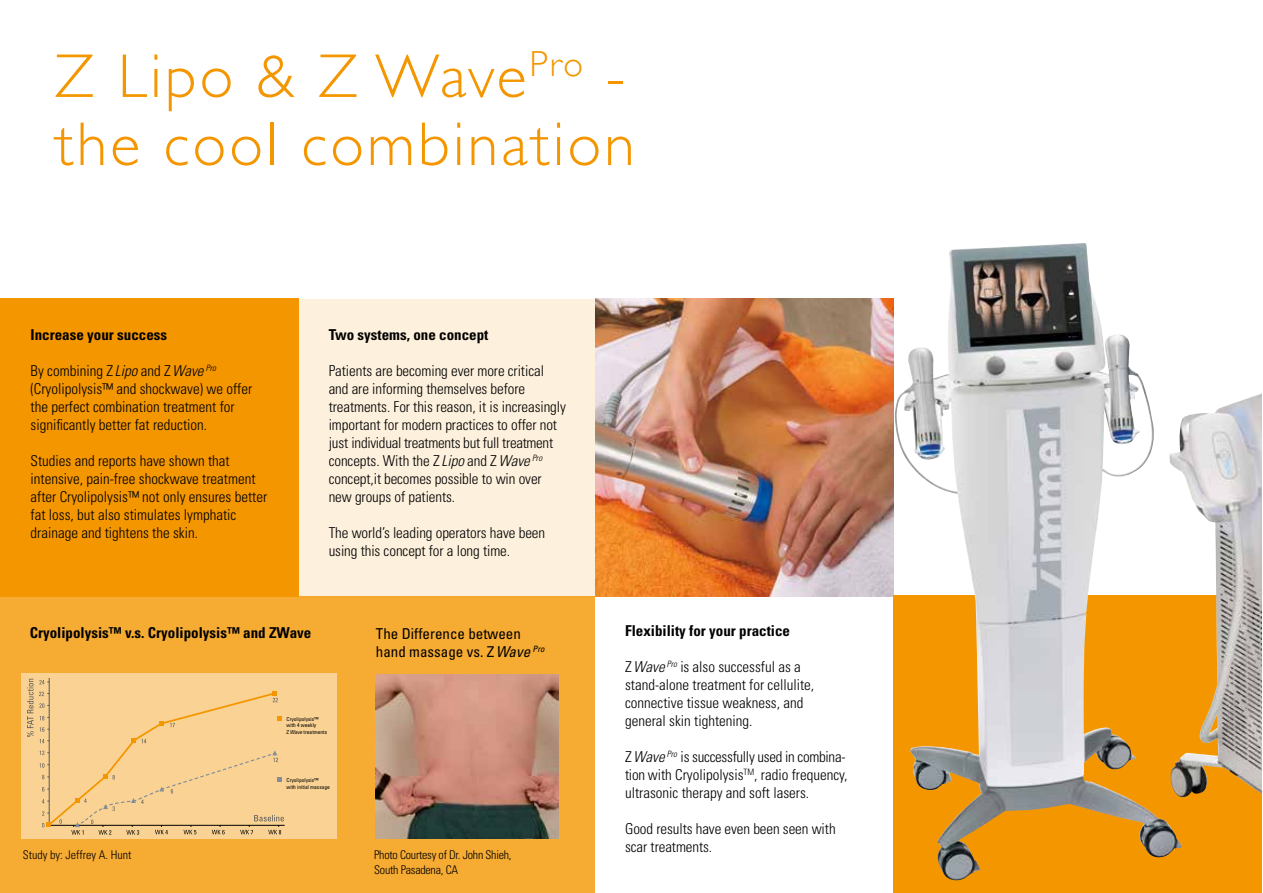
<style>
.page{position:relative;width:1263px;height:893px;background:#fff}
.page>*{position:absolute;margin:0;border:0;box-sizing:border-box;transform-origin:0 0}
.t1{font:300 62.1px/68.1px "Gill Sans";letter-spacing:.05em;color:#f49600}
.t2{font:300 condensed 15px/18px "Univers LT Std";color:#000}
.t3{font:700 condensed 15px "Univers LT Std";color:#000}
.t4{font:condensed 15px/18px "Univers";color:#000}
.t5{font:700 condensed 15px "Univers";color:#000}
.t6{font:300 condensed 12px/14.4px "Univers";letter-spacing:-.02em;color:#000}
.t7{font:300 condensed 12px "Univers";color:#000}
.t8{font:condensed 5.4px/6.6px "Univers LT Std";color:#000}
.s1{font-family:"Univers"}
.s2{font-family:"Univers";font-style:italic}
.s3{font-style:italic}
</style>
<div class="page">
<div style="left:0;top:597px;width:594px;height:296px;background:#f6ab33"></div>
<div style="left:298px;top:299px;width:298px;height:297px;background:#fdf0dc"></div>
<div style="left:0;top:298px;width:298px;height:298px;background:#f49600"></div>
<img style="left:595px;top:299px;width:298px;height:298px">
<div style="left:893px;top:595px;width:369px;height:298px;background:#f49600"></div>
<img style="left:895px;top:243px;width:287px;height:637px">
<div style="left:21px;top:673px;width:316px;height:166px;background:#fad394"></div>
<hr style="left:49px;top:825px;width:236px;height:1px;background:#000">
<hr style="left:49px;top:678px;width:1px;height:148px;background:#575756">
<svg style="left:27px;top:679px;width:257px;height:156px"></svg>
<img style="left:375px;top:674px;width:183px;height:165px">
<img style="left:1168px;top:393px;width:94px;height:404px">
<h1 class="t1" style="left:55px;top:42px;width:581px">Z Lipo &amp; Z Wave<sup>Pro</sup> - the cool combination</h1>
<p class="t5" style="left:31px;top:326px;width:138px">Increase your success</p>
<p class="t2" style="left:31px;top:362px;width:223px">By combining <span class="s1">Z</span> <span class="s2">Lipo</span> and <span class="s1">Z</span> <span class="s2">Wave</span> <sup>Pro </sup>(Cryolipolysis™ and shockwave) we offer the perfect combination treatment for significantly better fat reduction.</p>
<p class="t2" style="left:31px;top:452px;width:238px">Studies and reports have shown that intensive, pain-free shockwave treatment after Cryolipolysis™ not only ensures better fat loss, but also stimulates lymphatic drainage and tightens the skin.</p>
<p class="t5" style="left:329px;top:326px;width:161px">Two systems, one concept</p>
<p class="t2" style="left:329px;top:362px;width:239px">Patients are becoming ever more critical and are informing themselves before treatments. For this reason, it is increasingly important for modern practices to offer not just individual treatments but full treatment concepts. With the <span class="s1">Z</span> <span class="s2">Lipo</span> and <span class="s1">Z</span> <span class="s2">Wave</span> <sup>Pro </sup>concept,it becomes possible to win over new groups of patients.</p>
<p class="t2" style="left:329px;top:524px;width:218px">The world’s leading operators have been using this concept for a long time.</p>
<p class="t3" style="left:30px;top:623px;width:283px">Cryolipolysis™ v.s. Cryolipolysis™ and ZWave</p>
<p class="t4" style="left:376px;top:624px;width:170px">The Difference between hand massage vs. Z <span class="s3">Wave</span> <sup>Pro</sup></p>
<p class="t8" style="left:287px;top:715px;width:42px">Cryolipolysis™ with 4 weekly<br>Z <span class="s3">Wave</span> treatments</p>
<p class="t8" style="left:287px;top:777px;width:45px">Cryolipolysis™<br>with initial massage</p>
<p class="t7" style="left:23px;top:847px;width:110px">Study by: Jeffrey A. Hunt</p>
<p class="t6" style="left:374px;top:848px;width:139px">Photo Courtesy of Dr. John Shieh,<br>South Pasadena, CA</p>
<p class="t3" style="left:625px;top:621px;width:166px">Flexibility for your practice</p>
<p class="t2" style="left:625px;top:658px;width:191px">Z <span class="s3">Wave</span> <sup>Pro</sup> is also successful as a stand-alone treatment for cellulite, connective tissue weakness, and general skin tightening.</p>
<p class="t2" style="left:625px;top:748px;width:224px">Z <span class="s3">Wave</span> <sup>Pro</sup> is successfully used in combina&shy;tion with Cryolipolysis<sup>TM</sup>, radio frequency, ultrasonic therapy and soft lasers.</p>
<p class="t2" style="left:625px;top:820px;width:212px">Good results have even been seen with scar treatments.</p>
</div>
